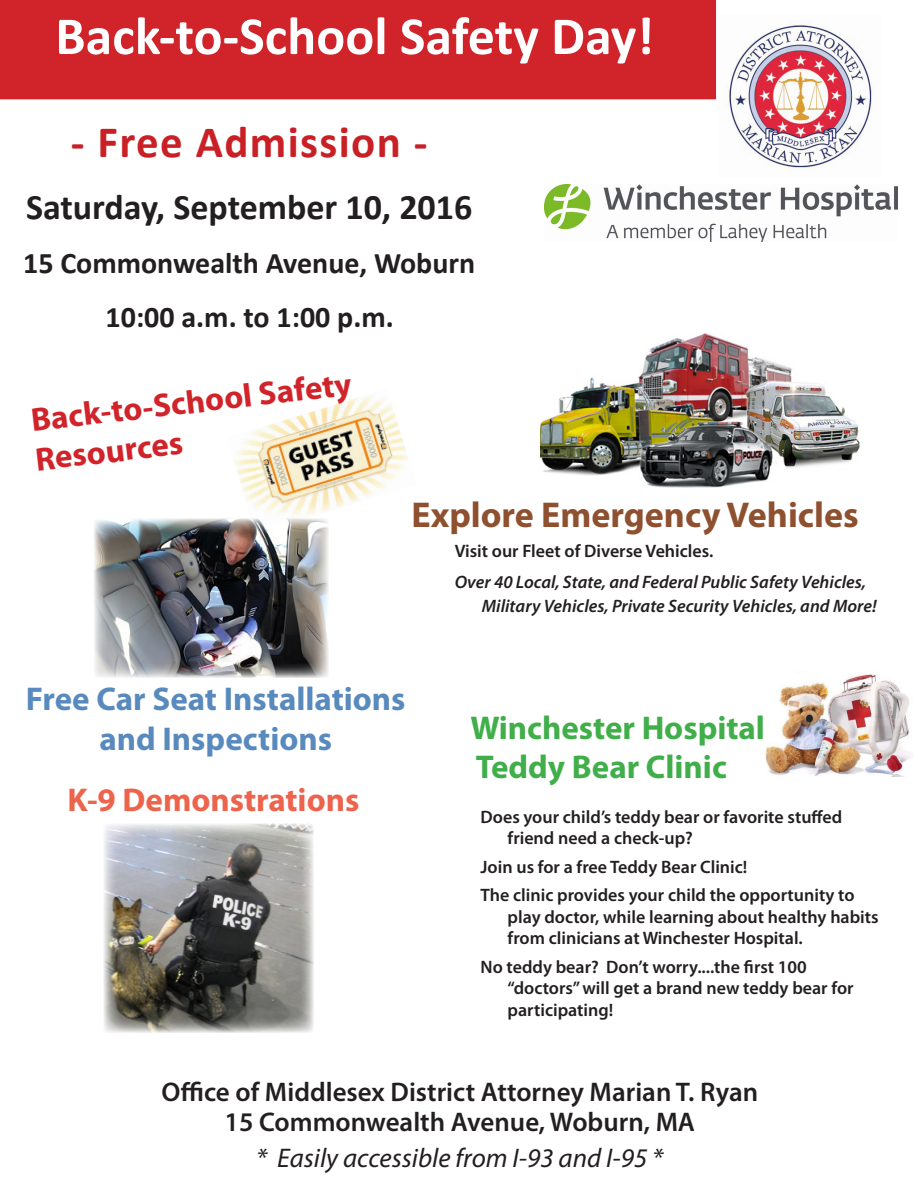
<style>
.page{position:relative;width:918px;height:1188px;background:#fff}
.page>*{position:absolute;margin:0;border:0;box-sizing:border-box;transform-origin:0 0}
.t1{font:700 54px "Calibri";color:#fff}
.t2{font:700 45px "Calibri";letter-spacing:.03em;color:#c92026}
.t3{font:700 36px "Calibri";color:#231f20}
.t4{font:700 36px "Myriad Pro";color:#8e502f}
.t5{font:700 33px/39.6px "Myriad Pro";color:#598abd;text-align:center}
.t6{font:700 33px/39.6px "Myriad Pro";color:#40ae49}
.t7{font:700 33px "Myriad Pro";color:#d1232a}
.t8{font:700 33px "Myriad Pro";color:#ed634c}
.t9{font:700 30px "Calibri";color:#231f20}
.t10{font:italic 27px/36px "Myriad Pro";color:#231f20;text-align:center}
.t11{font:600 27px "Myriad Pro";color:#231f20}
.t12{font:600 18px/21.6px "Myriad Pro";color:#231f20}
.t13{font:italic 600 18px/24px "Myriad Pro";color:#231f20}
.s1{font-weight:600;font-style:normal}
</style>
<div class="page">
<img style="left:765px;top:674px;width:147px;height:103px">
<img style="left:728px;top:25px;width:144px;height:143px">
<img style="left:227px;top:395px;width:181px;height:139px">
<img style="left:540px;top:333px;width:320px;height:155px">
<img style="left:94px;top:519px;width:234px;height:159px">
<div style="left:0;top:0;width:716px;height:99px;background:#d1232a"></div>
<img style="left:104px;top:824px;width:210px;height:208px">
<img style="left:544px;top:184px;width:354px;height:58px">
<p class="t1" style="left:55px;top:-2px;width:600px">Back-to-School Safety Day!</p>
<p class="t2" style="left:71px;top:110px;width:358px">- Free Admission -</p>
<p class="t3" style="left:26px;top:182px;width:448px">Saturday, September 10, 2016</p>
<p class="t9" style="left:23px;top:242px;width:454px">15 Commonwealth Avenue, Woburn</p>
<p class="t9" style="left:106px;top:296px;width:290px">10:00 a.m. to 1:00 p.m.</p>
<p class="t7" style="left:29px;top:400px;width:324px;rotate:-7deg">Back-to-School Safety</p>
<p class="t7" style="left:33px;top:439px;width:150px;rotate:-7deg">Resources</p>
<p class="t4" style="left:411px;top:491px;width:449px">Explore Emergency Vehicles</p>
<p class="t12" style="left:455px;top:540px;width:260px">Visit our Fleet of Diverse Vehicles.</p>
<p class="t13" style="left:482px;top:570px;width:396px;text-indent:-27px">Over 40 Local, State, and Federal Public Safety Vehicles,<br>Military Vehicles, Private Security Vehicles, and More!</p>
<p class="t5" style="left:26px;top:678px;width:381px">Free Car Seat Installations and Inspections</p>
<p class="t8" style="left:68px;top:778px;width:293px">K-9 Demonstrations</p>
<p class="t6" style="left:470px;top:707px;width:296px">Winchester Hospital<br>Teddy Bear Clinic</p>
<p class="t12" style="left:508px;top:805px;width:336px;text-indent:-27px">Does your child’s teddy bear or favorite stuffed friend need a check-up?</p>
<p class="t12" style="left:481px;top:855px;width:268px">Join us for a free Teddy Bear Clinic!</p>
<p class="t12" style="left:508px;top:884px;width:373px;text-indent:-27px">The clinic provides your child the opportunity to play doctor, while learning about healthy habits from clinicians at Winchester Hospital.</p>
<p class="t12" style="left:508px;top:955px;width:347px;text-indent:-27px">No teddy bear? Don’t worry....the first 100 “doctors” will get a brand new teddy bear for participating!</p>
<p class="t11" style="left:161px;top:1075px;width:598px">Office of Middlesex District Attorney Marian T. Ryan</p>
<p class="t10" style="left:225px;top:1104px;width:472px"><span class="s1">15 Commonwealth Avenue, Woburn, MA </span>* Easily accessible from I-93 and I-95 *</p>
</div>
